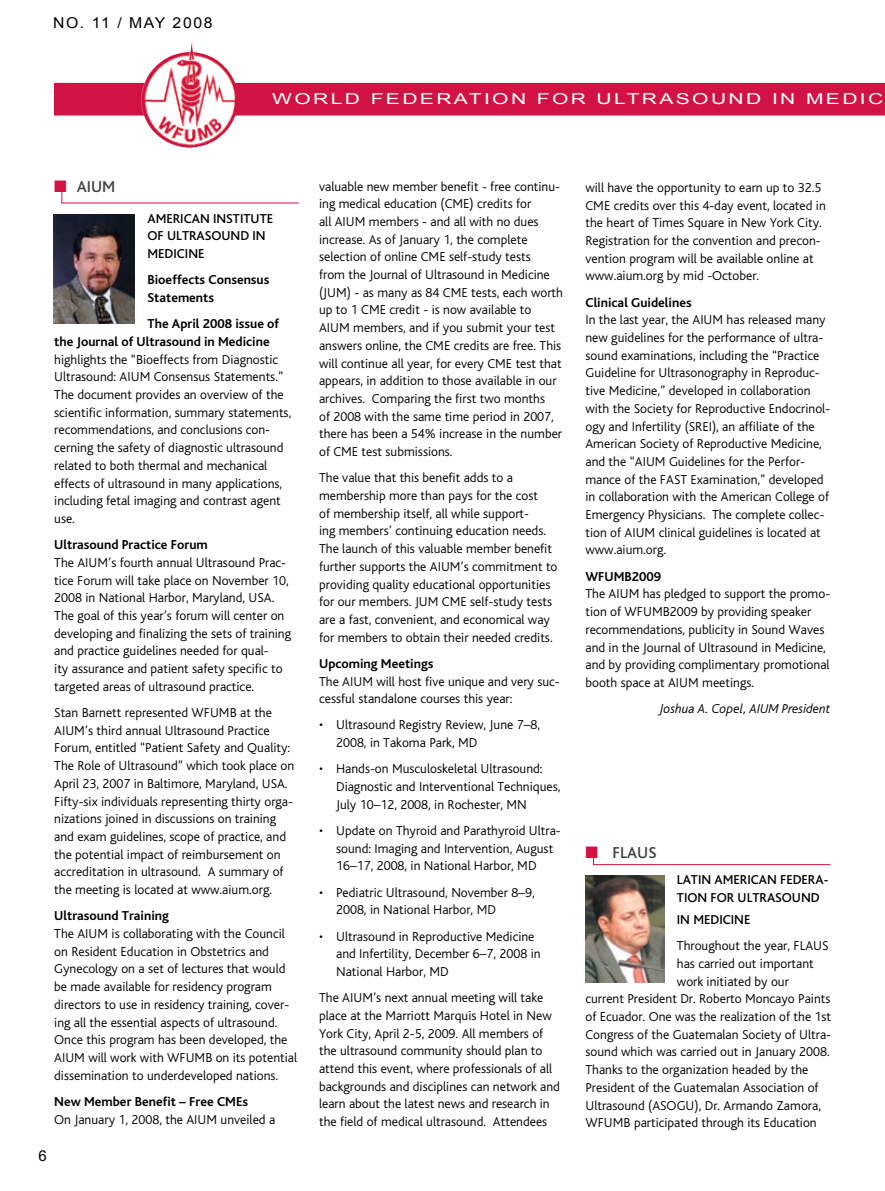
<style>
.page{position:relative;width:885px;height:1191px;background:#fff}
.page>*{position:absolute;margin:0;border:0;box-sizing:border-box;transform-origin:0 0}
.t1{font:500 16.5px "Bliss";color:#414142}
.t2{font:15px "Arial";letter-spacing:.115em;color:#fff;scale:1.4 1}
.t3{font:15px "Arial";letter-spacing:.1em;color:#000;scale:1.05 1}
.t4{font:15px "Arial";letter-spacing:.1em;color:#000}
.t5{font:300 13.5px/17.7px "Bliss";color:#000}
.t6{font:700 13.5px/17.7px "Bliss";color:#000}
.t7{font:500 13.5px/17.7px "Bliss";color:#000}
.t8{font:italic 300 13.5px "Bliss";color:#000}
</style>
<div class="page">
<div style="left:54px;top:83px;width:830px;height:32px;background:#d21242"></div>
<img style="left:141px;top:42px;width:96px;height:106px">
<hr style="left:61px;top:203px;width:238px;height:1px;background:#d21242">
<img style="left:585px;top:875px;width:79px;height:107px">
<img style="left:53px;top:214px;width:82px;height:109px">
<hr style="left:593px;top:864px;width:237px;height:1px;background:#d21242">
<svg style="left:61px;top:192px;width:5px;height:11px"></svg>
<svg style="left:593px;top:853px;width:4px;height:12px"></svg>
<p class="t3" style="left:53px;top:13px;width:153px">NO. 11 / MAY 2008</p>
<p class="t2" style="left:272px;top:89px;width:438px">WORLD FEDERATION FOR ULTRASOUND IN MEDIC</p>
<p class="t1" style="left:77px;top:178px;width:40px">AIUM</p>
<p class="t7" style="left:147px;top:210px;width:127px">AMERICAN INSTITUTE<br>OF ULTRASOUND IN<br>MEDICINE</p>
<p class="t6" style="left:147px;top:271px;width:123px">Bioeffects Consensus<br>Statements</p>
<p class="t6" style="left:54px;top:315px;width:226px;text-indent:93px">The April 2008 issue of the Journal of Ultrasound in Medicine</p>
<p class="t5" style="left:54px;top:350px;width:238px">highlights the “Bioeffects from Diagnostic Ultrasound: AIUM Consensus Statements.” The document provides an overview of the scientific information, summary statements, recommendations, and conclusions con&shy;cerning the safety of diagnostic ultrasound related to both thermal and mechanical effects of ultrasound in many applications, including fetal imaging and contrast agent use.</p>
<p class="t6" style="left:54px;top:536px;width:155px">Ultrasound Practice Forum</p>
<p class="t5" style="left:54px;top:554px;width:238px">The AIUM’s fourth annual Ultrasound Prac&shy;tice Forum will take place on November 10, 2008 in National Harbor, Maryland, USA.<br>The goal of this year’s forum will center on developing and finalizing the sets of training and practice guidelines needed for qual-<br>ity assurance and patient safety specific to targeted areas of ultrasound practice.</p>
<p class="t5" style="left:54px;top:704px;width:241px">Stan Barnett represented WFUMB at the AIUM’s third annual Ultrasound Practice Forum, entitled “Patient Safety and Quality:<br>The Role of Ultrasound” which took place on April 23, 2007 in Baltimore, Maryland, USA.<br>Fifty-six individuals representing thirty orga&shy;nizations joined in discussions on training and exam guidelines, scope of practice, and the potential impact of reimbursement on accreditation in ultrasound. A summary of the meeting is located at www.aium.org.</p>
<p class="t6" style="left:54px;top:907px;width:116px">Ultrasound Training</p>
<p class="t5" style="left:54px;top:925px;width:244px">The AIUM is collaborating with the Council on Resident Education in Obstetrics and Gynecology on a set of lectures that would be made available for residency program directors to use in residency training, cover&shy;ing all the essential aspects of ultrasound.<br>Once this program has been developed, the AIUM will work with WFUMB on its potential dissemination to underdeveloped nations.</p>
<p class="t6" style="left:54px;top:1092px;width:195px">New Member Benefit – Free CMEs</p>
<p class="t5" style="left:54px;top:1110px;width:222px">On January 1, 2008, the AIUM unveiled a</p>
<p class="t4" style="left:38px;top:1145px;width:10px">6</p>
<p class="t5" style="left:319px;top:177px;width:245px">valuable new member benefit - free continu&shy;ing medical education (CME) credits for<br>all AIUM members - and all with no dues increase. As of January 1, the complete selection of online CME self-study tests<br>from the Journal of Ultrasound in Medicine (JUM) - as many as 84 CME tests, each worth up to 1 CME credit - is now available to AIUM members, and if you submit your test answers online, the CME credits are free. This will continue all year, for every CME test that appears, in addition to those available in our archives. Comparing the first two months<br>of 2008 with the same time period in 2007, there has been a 54% increase in the number of CME test submissions.</p>
<p class="t5" style="left:319px;top:469px;width:240px">The value that this benefit adds to a membership more than pays for the cost<br>of membership itself, all while support-<br>ing members’ continuing education needs.<br>The launch of this valuable member benefit further supports the AIUM’s commitment to providing quality educational opportunities for our members. JUM CME self-study tests are a fast, convenient, and economical way for members to obtain their needed credits.</p>
<p class="t6" style="left:319px;top:655px;width:116px">Upcoming Meetings</p>
<p class="t5" style="left:319px;top:672px;width:242px">The AIUM will host five unique and very suc&shy;cessful standalone courses this year:</p>
<p class="t5" style="left:336px;top:716px;width:205px;text-indent:-17px">• Ultrasound Registry Review, June 7–8,<br>2008, in Takoma Park, MD</p>
<p class="t5" style="left:336px;top:760px;width:226px;text-indent:-17px">• Hands-on Musculoskeletal Ultrasound:<br>Diagnostic and Interventional Techniques,<br>July 10–12, 2008, in Rochester, MN</p>
<p class="t5" style="left:336px;top:822px;width:226px;text-indent:-17px">• Update on Thyroid and Parathyroid Ultra&shy;sound: Imaging and Intervention, August<br>16–17, 2008, in National Harbor, MD</p>
<p class="t5" style="left:336px;top:883px;width:200px;text-indent:-17px">• Pediatric Ultrasound, November 8–9,<br>2008, in National Harbor, MD</p>
<p class="t5" style="left:336px;top:927px;width:206px;text-indent:-17px">• Ultrasound in Reproductive Medicine and Infertility, December 6–7, 2008 in<br>National Harbor, MD</p>
<p class="t5" style="left:319px;top:989px;width:242px">The AIUM’s next annual meeting will take place at the Marriott Marquis Hotel in New York City, April 2-5, 2009. All members of the ultrasound community should plan to attend this event, where professionals of all backgrounds and disciplines can network and learn about the latest news and research in the field of medical ultrasound. Attendees</p>
<p class="t5" style="left:585px;top:179px;width:242px">will have the opportunity to earn up to 32.5<br>CME credits over this 4-day event, located in the heart of Times Square in New York City.<br>Registration for the convention and precon&shy;vention program will be available online at www.aium.org by mid -October.</p>
<p class="t6" style="left:585px;top:294px;width:108px">Clinical Guidelines</p>
<p class="t5" style="left:585px;top:311px;width:246px">In the last year, the AIUM has released many new guidelines for the performance of ultra&shy;sound examinations, including the “Practice Guideline for Ultrasonography in Reproduc&shy;tive Medicine,” developed in collaboration with the Society for Reproductive Endocrinol&shy;ogy and Infertility (SREI), an affiliate of the American Society of Reproductive Medicine, and the “AIUM Guidelines for the Perfor&shy;mance of the FAST Examination,” developed in collaboration with the American College of Emergency Physicians. The complete collec&shy;tion of AIUM clinical guidelines is located at www.aium.org.</p>
<p class="t6" style="left:585px;top:567px;width:77px">WFUMB2009</p>
<p class="t5" style="left:585px;top:585px;width:246px">The AIUM has pledged to support the promo&shy;tion of WFUMB2009 by providing speaker recommendations, publicity in Sound Waves and in the Journal of Ultrasound in Medicine, and by providing complimentary promotional booth space at AIUM meetings.</p>
<p class="t8" style="left:659px;top:701px;width:172px">Joshua A. Copel, AIUM President</p>
<p class="t1" style="left:612px;top:844px;width:46px">FLAUS</p>
<p class="t7" style="left:676px;top:871px;width:153px">LATIN AMERICAN FEDERA-<br>TION FOR ULTRASOUND</p>
<p class="t7" style="left:676px;top:911px;width:75px">IN MEDICINE</p>
<p class="t5" style="left:676px;top:937px;width:153px">Throughout the year, FLAUS</p>
<p class="t5" style="left:676px;top:955px;width:138px">has carried out important</p>
<p class="t5" style="left:676px;top:972px;width:113px">work initiated by our</p>
<p class="t5" style="left:585px;top:990px;width:246px">current President Dr. Roberto Moncayo Paints</p>
<p class="t5" style="left:585px;top:1008px;width:247px">of Ecuador. One was the realization of the 1st</p>
<p class="t5" style="left:585px;top:1025px;width:247px">Congress of the Guatemalan Society of Ultra-</p>
<p class="t5" style="left:585px;top:1043px;width:246px">sound which was carried out in January 2008.</p>
<p class="t5" style="left:585px;top:1061px;width:224px">Thanks to the organization headed by the</p>
<p class="t5" style="left:585px;top:1078px;width:235px">President of the Guatemalan Association of</p>
<p class="t5" style="left:585px;top:1096px;width:237px">Ultrasound (ASOGU), Dr. Armando Zamora,</p>
<p class="t5" style="left:585px;top:1114px;width:233px">WFUMB participated through its Education</p>
</div>
